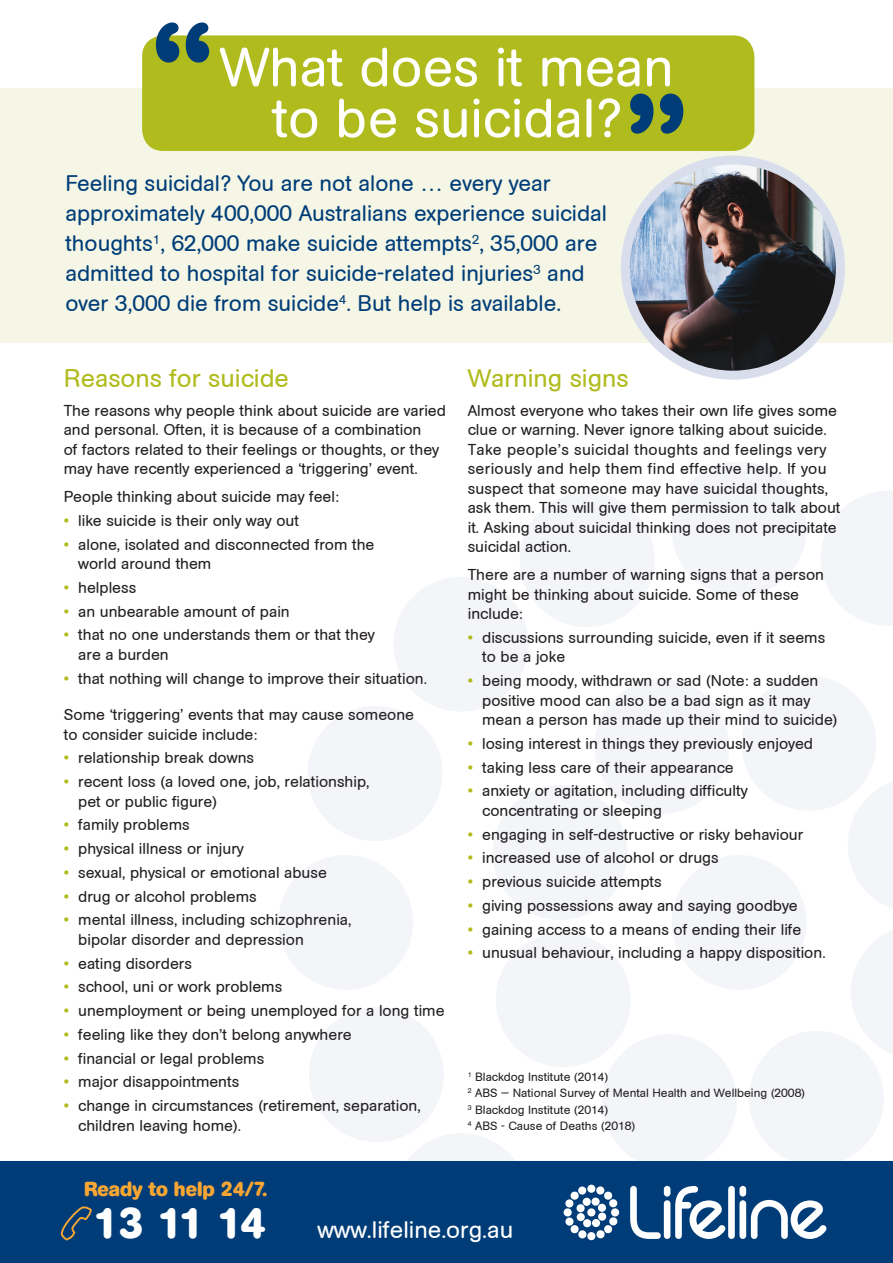
<style>
.page{position:relative;width:893px;height:1263px;background:#fff}
.page>*{position:absolute;margin:0;border:0;box-sizing:border-box;transform-origin:0 0}
.t1{font:54px/51px "AG Rounded";color:#fff;text-align:center}
.t2{font:700 42.75px "AG Book Rounded";color:#fff}
.t3{font:25.5px "AG Rounded";color:#b0bb1d}
.t4{font:24px "AG Rounded";color:#fff}
.t5{font:22.5px/30px "AG Rounded";color:#003d78}
.t6{font:700 20.25px "AG Book Rounded";color:#faa633}
.t7{font:15.75px/19.5px "AG Rounded";color:#231f20}
.t8{font:12px/16.5px "AG Rounded";color:#231f20}
.s1{color:#b0bb1d}
</style>
<div class="page">
<div style="left:0;top:88px;width:893px;height:254px;background:#f5f6e5"></div>
<div style="left:278px;top:855px;width:135px;height:135px;background:#f3f5f9;border-radius:50%"></div>
<div style="left:672px;top:462px;width:135px;height:134px;background:#f3f5f9;border-radius:50%"></div>
<div style="left:0;top:1161px;width:893px;height:102px;background:#003d78"></div>
<svg style="left:308px;top:491px;width:585px;height:750px"></svg>
<svg style="left:60px;top:1206px;width:32px;height:35px"></svg>
<div style="left:142px;top:35px;width:612px;height:116px;background:#b0bb1d;border-radius:21px"></div>
<svg style="left:156px;top:22px;width:53px;height:41px"></svg>
<svg style="left:630px;top:94px;width:53px;height:40px"></svg>
<img style="left:625px;top:162px;width:215px;height:208px">
<div style="left:621px;top:156px;width:224px;height:224px;border:9px solid #d9deec;border-radius:50%"></div>
<h1 class="t1" style="left:220px;top:42px;width:455px">What does it mean to be suicidal?</h1>
<p class="t5" style="left:65px;top:168px;width:543px">Feeling suicidal? You are not alone … every year approximately 400,000 Australians experience suicidal thoughts<sup>1</sup>, 62,000 make suicide attempts<sup>2</sup>, 35,000 are admitted to hospital for suicide-related injuries<sup>3</sup> and over 3,000 die from suicide<sup>4</sup>. But help is available.</p>
<h3 class="t3" style="left:64px;top:364px;width:227px">Reasons for suicide</h3>
<p class="t7" style="left:64px;top:400px;width:384px">The reasons why people think about suicide are varied and personal. Often, it is because of a combination<br>of factors related to their feelings or thoughts, or they may have recently experienced a ‘triggering’ event.</p>
<p class="t7" style="left:64px;top:487px;width:277px">People thinking about suicide may feel:</p>
<p class="t7" style="left:64px;top:511px;width:237px"><span class="s1">•</span> like suicide is their only way out</p>
<p class="t7" style="left:78px;top:534px;width:298px;text-indent:-14px"><span class="s1">•</span> alone, isolated and disconnected from the world around them</p>
<p class="t7" style="left:64px;top:578px;width:74px"><span class="s1">•</span> helpless</p>
<p class="t7" style="left:64px;top:601px;width:228px"><span class="s1">•</span> an unbearable amount of pain</p>
<p class="t7" style="left:78px;top:625px;width:298px;text-indent:-14px"><span class="s1">•</span> that no one understands them or that they are a burden</p>
<p class="t7" style="left:64px;top:668px;width:365px"><span class="s1">•</span> that nothing will change to improve their situation.</p>
<p class="t7" style="left:64px;top:705px;width:352px">Some ‘triggering’ events that may cause someone to consider suicide include:</p>
<p class="t7" style="left:64px;top:748px;width:192px"><span class="s1">•</span> relationship break downs</p>
<p class="t7" style="left:78px;top:772px;width:293px;text-indent:-14px"><span class="s1">•</span> recent loss (a loved one, job, relationship, pet or public figure)</p>
<p class="t7" style="left:64px;top:815px;width:127px"><span class="s1">•</span> family problems</p>
<p class="t7" style="left:64px;top:839px;width:182px"><span class="s1">•</span> physical illness or injury</p>
<p class="t7" style="left:64px;top:863px;width:265px"><span class="s1">•</span> sexual, physical or emotional abuse</p>
<p class="t7" style="left:64px;top:886px;width:194px"><span class="s1">•</span> drug or alcohol problems</p>
<p class="t7" style="left:78px;top:910px;width:275px;text-indent:-14px"><span class="s1">•</span> mental illness, including schizophrenia, bipolar disorder and depression</p>
<p class="t7" style="left:64px;top:953px;width:130px"><span class="s1">•</span> eating disorders</p>
<p class="t7" style="left:64px;top:977px;width:220px"><span class="s1">•</span> school, uni or work problems</p>
<p class="t7" style="left:64px;top:1001px;width:382px"><span class="s1">•</span> unemployment or being unemployed for a long time</p>
<p class="t7" style="left:64px;top:1025px;width:289px"><span class="s1">•</span> feeling like they don’t belong anywhere</p>
<p class="t7" style="left:64px;top:1048px;width:202px"><span class="s1">•</span> financial or legal problems</p>
<p class="t7" style="left:64px;top:1072px;width:177px"><span class="s1">•</span> major disappointments</p>
<p class="t7" style="left:78px;top:1096px;width:344px;text-indent:-14px"><span class="s1">•</span> change in circumstances (retirement, separation, children leaving home).</p>
<h3 class="t3" style="left:468px;top:364px;width:162px">Warning signs</h3>
<p class="t7" style="left:468px;top:400px;width:374px">Almost everyone who takes their own life gives some clue or warning. Never ignore talking about suicide.<br>Take people’s suicidal thoughts and feelings very seriously and help them find effective help. If you suspect that someone may have suicidal thoughts, ask them. This will give them permission to talk about it. Asking about suicidal thinking does not precipitate suicidal action.</p>
<p class="t7" style="left:468px;top:565px;width:358px">There are a number of warning signs that a person might be thinking about suicide. Some of these include:</p>
<p class="t7" style="left:482px;top:628px;width:345px;text-indent:-14px"><span class="s1">•</span> discussions surrounding suicide, even if it seems to be a joke</p>
<p class="t7" style="left:482px;top:671px;width:357px;text-indent:-14px"><span class="s1">•</span> being moody, withdrawn or sad (Note: a sudden positive mood can also be a bad sign as it may mean a person has made up their mind to suicide)</p>
<p class="t7" style="left:468px;top:734px;width:347px"><span class="s1">•</span> losing interest in things they previously enjoyed</p>
<p class="t7" style="left:468px;top:757px;width:268px"><span class="s1">•</span> taking less care of their appearance</p>
<p class="t7" style="left:482px;top:781px;width:267px;text-indent:-14px"><span class="s1">•</span> anxiety or agitation, including difficulty concentrating or sleeping</p>
<p class="t7" style="left:468px;top:824px;width:337px"><span class="s1">•</span> engaging in self-destructive or risky behaviour</p>
<p class="t7" style="left:468px;top:848px;width:252px"><span class="s1">•</span> increased use of alcohol or drugs</p>
<p class="t7" style="left:468px;top:872px;width:195px"><span class="s1">•</span> previous suicide attempts</p>
<p class="t7" style="left:468px;top:896px;width:331px"><span class="s1">•</span> giving possessions away and saying goodbye</p>
<p class="t7" style="left:468px;top:919px;width:335px"><span class="s1">•</span> gaining access to a means of ending their life</p>
<p class="t7" style="left:468px;top:943px;width:359px"><span class="s1">•</span> unusual behaviour, including a happy disposition.</p>
<p class="t8" style="left:468px;top:1068px;width:339px"><sup>1</sup> Blackdog Institute (2014)<br><sup>2</sup> ABS — National Survey of Mental Health and Wellbeing (2008)<br><sup>3</sup> Blackdog Institute (2014)<br><sup>4</sup> ABS - Cause of Deaths (2018)</p>
<p class="t6" style="left:84px;top:1177px;width:185px">Ready to help 24/7.</p>
<h2 class="t2" style="left:93px;top:1198px;width:175px">13 11 14</h2>
<h3 class="t4" style="left:317px;top:1216px;width:197px">www.lifeline.org.au</h3>
</div>
